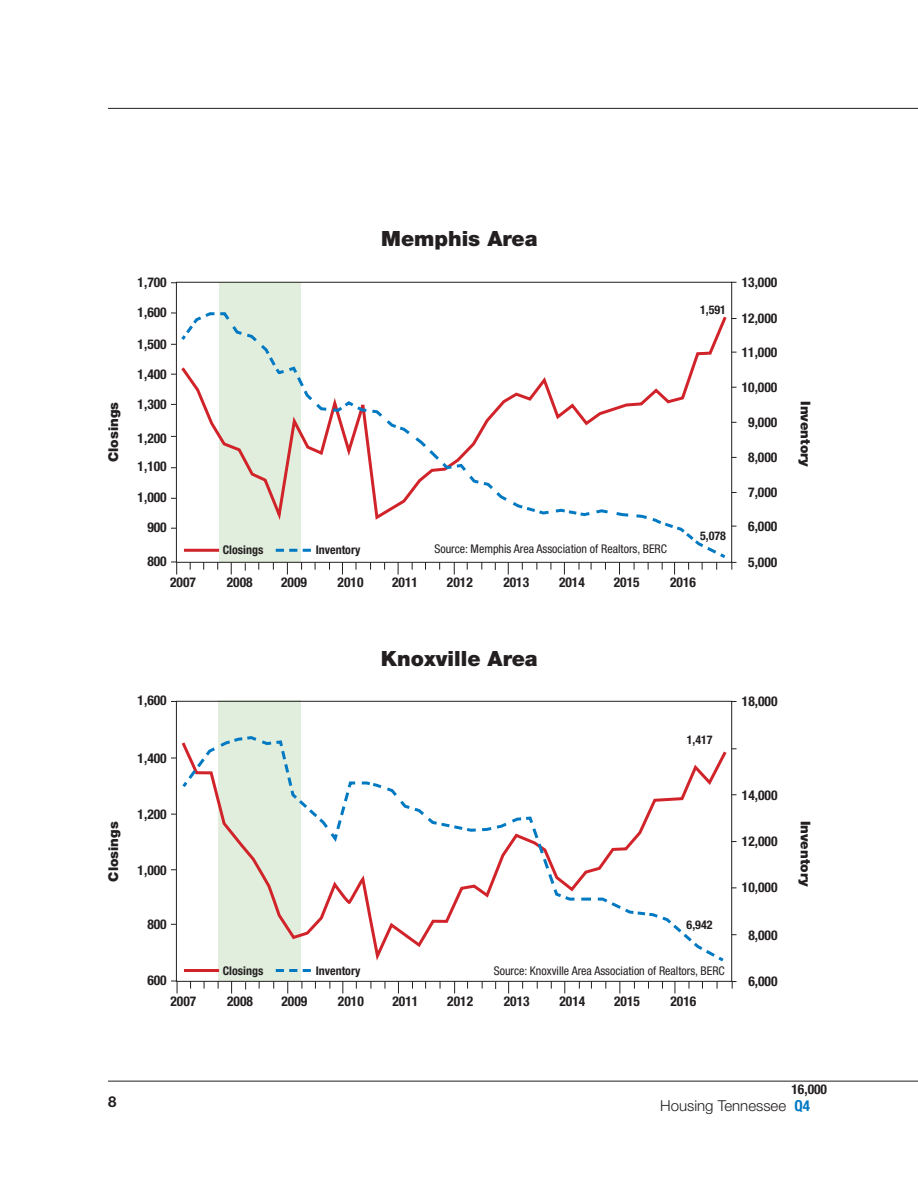
<style>
.page{position:relative;width:918px;height:1188px;background:#fff}
.page>*{position:absolute;margin:0;border:0;box-sizing:border-box;transform-origin:0 0}
.t1{font:900 21px "Helvetica Neue LT Std";color:#231f20}
.t2{font:300 15px "Helvetica Neue LT Std";color:#231f20}
.t3{font:700 15px "Helvetica Neue LT Std";color:#231f20}
.t4{font:700 condensed 13.5px "Helvetica Neue LT Std";color:#231f20}
.t5{font:900 13.5px "Helvetica Neue LT Std";color:#231f20}
.t6{font:condensed 12px "Helvetica Neue LT Std";color:#231f20}
.t7{font:700 condensed 12px "Helvetica Neue LT Std";color:#231f20}
.s1{font-family:"Helvetica Neue";font-weight:700;font-stretch:condensed;color:#0079c2}
</style>
<div class="page">
<div style="left:219px;top:282px;width:82px;height:281px;background:#e1eedd"></div>
<div style="left:218px;top:700px;width:82px;height:281px;background:#e1eedd"></div>
<hr style="left:108px;top:1081px;width:810px;height:1px;background:#231f20">
<hr style="left:108px;top:108px;width:810px;height:1px;background:#231f20">
<svg style="left:276px;top:970px;width:35px;height:2px"></svg>
<hr style="left:184px;top:969px;width:35px;height:3px;background:#d1232a">
<div style="left:176px;top:282px;width:556px;height:281px;border:1px solid #231f20"></div>
<div style="left:176px;top:701px;width:556px;height:281px;border:1px solid #231f20"></div>
<svg style="left:731px;top:562px;width:6px;height:8px"></svg>
<svg style="left:287px;top:562px;width:1px;height:13px"></svg>
<svg style="left:342px;top:562px;width:1px;height:13px"></svg>
<svg style="left:171px;top:562px;width:6px;height:13px"></svg>
<svg style="left:398px;top:562px;width:1px;height:13px"></svg>
<svg style="left:231px;top:562px;width:1px;height:13px"></svg>
<svg style="left:454px;top:562px;width:1px;height:13px"></svg>
<svg style="left:508px;top:562px;width:1px;height:13px"></svg>
<svg style="left:564px;top:562px;width:1px;height:13px"></svg>
<svg style="left:619px;top:562px;width:1px;height:13px"></svg>
<svg style="left:732px;top:981px;width:5px;height:8px"></svg>
<svg style="left:287px;top:981px;width:1px;height:12px"></svg>
<svg style="left:342px;top:981px;width:1px;height:12px"></svg>
<svg style="left:171px;top:981px;width:7px;height:12px"></svg>
<svg style="left:398px;top:981px;width:1px;height:12px"></svg>
<svg style="left:231px;top:981px;width:1px;height:12px"></svg>
<svg style="left:454px;top:981px;width:1px;height:12px"></svg>
<svg style="left:508px;top:981px;width:1px;height:12px"></svg>
<svg style="left:564px;top:981px;width:1px;height:12px"></svg>
<svg style="left:619px;top:981px;width:1px;height:12px"></svg>
<svg style="left:675px;top:981px;width:1px;height:12px"></svg>
<svg style="left:661px;top:561px;width:61px;height:14px"></svg>
<svg style="left:181px;top:312px;width:546px;height:246px"></svg>
<svg style="left:181px;top:735px;width:546px;height:229px"></svg>
<h1 class="t1" style="left:381px;top:226px;width:158px">Memphis Area</h1>
<p class="t4" style="left:742px;top:274px;width:37px">13,000</p>
<p class="t4" style="left:742px;top:310px;width:37px">12,000</p>
<p class="t4" style="left:742px;top:344px;width:37px">11,000</p>
<p class="t4" style="left:742px;top:379px;width:37px">10,000</p>
<p class="t4" style="left:748px;top:414px;width:31px">9,000</p>
<p class="t4" style="left:748px;top:449px;width:31px">8,000</p>
<p class="t4" style="left:748px;top:484px;width:31px">7,000</p>
<p class="t4" style="left:748px;top:518px;width:31px">6,000</p>
<p class="t4" style="left:748px;top:555px;width:31px">5,000</p>
<p class="t4" style="left:138px;top:274px;width:31px">1,700</p>
<p class="t7" style="left:700px;top:302px;width:27px">1,591</p>
<p class="t4" style="left:138px;top:304px;width:31px">1,600</p>
<p class="t4" style="left:138px;top:336px;width:31px">1,500</p>
<p class="t4" style="left:138px;top:366px;width:31px">1,400</p>
<p class="t4" style="left:138px;top:396px;width:31px">1,300</p>
<p class="t4" style="left:138px;top:430px;width:31px">1,200</p>
<p class="t5" style="left:105px;top:462px;width:62px;rotate:-90deg">Closings</p>
<p class="t5" style="left:814px;top:401px;width:68px;rotate:90deg">Inventory</p>
<p class="t4" style="left:138px;top:458px;width:31px">1,100</p>
<p class="t4" style="left:138px;top:489px;width:31px">1,000</p>
<p class="t4" style="left:147px;top:519px;width:21px">900</p>
<p class="t4" style="left:147px;top:553px;width:21px">800</p>
<p class="t7" style="left:700px;top:528px;width:27px">5,078</p>
<p class="t7" style="left:223px;top:543px;width:42px">Closings</p>
<p class="t7" style="left:316px;top:543px;width:46px">Inventory</p>
<p class="t6" style="left:434px;top:542px;width:234px">Source: Memphis Area Association of Realtors, BERC</p>
<p class="t4" style="left:170px;top:574px;width:27px">2007</p>
<p class="t4" style="left:227px;top:574px;width:27px">2008</p>
<p class="t4" style="left:281px;top:574px;width:27px">2009</p>
<p class="t4" style="left:338px;top:574px;width:27px">2010</p>
<p class="t4" style="left:392px;top:574px;width:27px">2011</p>
<p class="t4" style="left:447px;top:574px;width:27px">2012</p>
<p class="t4" style="left:503px;top:574px;width:27px">2013</p>
<p class="t4" style="left:559px;top:574px;width:27px">2014</p>
<p class="t4" style="left:614px;top:574px;width:27px">2015</p>
<p class="t4" style="left:670px;top:574px;width:27px">2016</p>
<p class="t4" style="left:138px;top:692px;width:31px">1,600</p>
<p class="t4" style="left:138px;top:750px;width:31px">1,400</p>
<h1 class="t1" style="left:381px;top:646px;width:158px">Knoxville Area</h1>
<p class="t7" style="left:687px;top:733px;width:27px">1,417</p>
<p class="t4" style="left:742px;top:693px;width:37px">18,000</p>
<p class="t4" style="left:742px;top:787px;width:37px">14,000</p>
<p class="t4" style="left:742px;top:833px;width:37px">12,000</p>
<p class="t4" style="left:742px;top:879px;width:37px">10,000</p>
<p class="t4" style="left:138px;top:806px;width:31px">1,200</p>
<p class="t5" style="left:105px;top:882px;width:62px;rotate:-90deg">Closings</p>
<p class="t5" style="left:814px;top:821px;width:68px;rotate:90deg">Inventory</p>
<p class="t4" style="left:138px;top:862px;width:31px">1,000</p>
<p class="t4" style="left:147px;top:916px;width:21px">800</p>
<p class="t4" style="left:147px;top:972px;width:21px">600</p>
<p class="t7" style="left:223px;top:963px;width:42px">Closings</p>
<p class="t7" style="left:316px;top:963px;width:46px">Inventory</p>
<p class="t7" style="left:687px;top:918px;width:27px">6,942</p>
<p class="t6" style="left:494px;top:964px;width:233px">Source: Knoxville Area Association of Realtors, BERC</p>
<p class="t4" style="left:170px;top:993px;width:27px">2007</p>
<p class="t4" style="left:227px;top:993px;width:27px">2008</p>
<p class="t4" style="left:281px;top:993px;width:27px">2009</p>
<p class="t4" style="left:338px;top:993px;width:27px">2010</p>
<p class="t4" style="left:392px;top:993px;width:27px">2011</p>
<p class="t4" style="left:447px;top:993px;width:27px">2012</p>
<p class="t4" style="left:504px;top:993px;width:27px">2013</p>
<p class="t4" style="left:559px;top:993px;width:27px">2014</p>
<p class="t4" style="left:614px;top:993px;width:27px">2015</p>
<p class="t4" style="left:670px;top:993px;width:27px">2016</p>
<p class="t4" style="left:748px;top:927px;width:31px">8,000</p>
<p class="t4" style="left:748px;top:973px;width:31px">6,000</p>
<p class="t4" style="left:791px;top:1081px;width:37px">16,000</p>
<p class="t3" style="left:108px;top:1093px;width:10px">8</p>
<p class="t2" style="left:660px;top:1096px;width:151px">Housing Tennessee <span class="s1">Q4</span></p>
</div>
